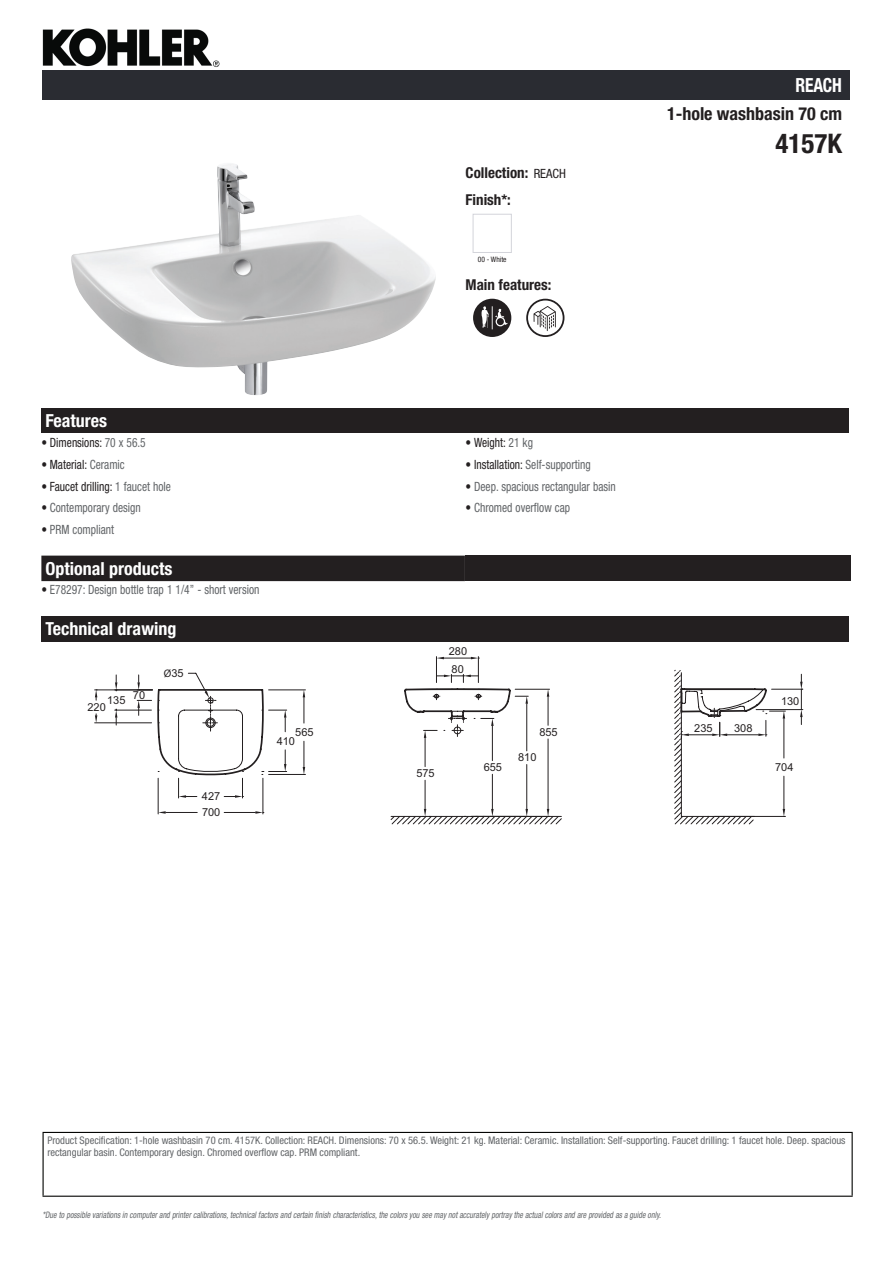
<style>
.page{position:relative;width:893px;height:1263px;background:#fff}
.page>*{position:absolute;margin:0;border:0;box-sizing:border-box;transform-origin:0 0}
.t1{font:700 condensed 27px "Helvetica Neue LT Std";color:#231f20}
.t2{font:700 condensed 19.5px "Helvetica Neue LT Std";letter-spacing:-.01em;color:#fff;scale:.9 1}
.t3{font:700 condensed 18px "Helvetica Neue LT Std";color:#fff}
.t4{font:700 condensed 18px "Helvetica Neue LT Std";color:#231f20}
.t5{font:700 condensed 15px/27.8px "Helvetica Neue LT Std";color:#231f20}
.t6{font:condensed 12.75px "Helvetica Neue LT Std";color:#626568;scale:.9 1}
.t7{font:condensed 12.75px "Helvetica Neue LT Std";color:#231f20;scale:.9 1}
.t8{font:10.95px "Arial";color:#231f20}
.t9{font:condensed 10.5px/12px "Helvetica Neue LT Std";color:#626568}
.t10{font:italic condensed 9px "Helvetica Neue LT Std";color:#626568;scale:.87 1}
.t11{font:condensed 7.5px "Helvetica Neue LT Std";color:#231f20}
.s1{font-weight:400;font-size:12.75px}
.s2{color:#626568}
.s3{color:#231f20}
.s4{font-family:"Myriad Pro"}
</style>
<div class="page">
<img style="left:42px;top:28px;width:188px;height:53px">
<img style="left:71px;top:163px;width:365px;height:232px">
<div style="left:473px;top:214px;width:39px;height:39px;border:1px solid #d3d4da"></div>
<svg style="left:473px;top:299px;width:38px;height:38px"></svg>
<svg style="left:526px;top:299px;width:38px;height:38px"></svg>
<div style="left:41px;top:408px;width:808px;height:25px;background:#231f20"></div>
<div style="left:41px;top:556px;width:424px;height:25px;background:#231f20"></div>
<div style="left:465px;top:556px;width:385px;height:25px;background:#231f20"></div>
<div style="left:41px;top:616px;width:808px;height:25px;background:#231f20"></div>
<svg style="left:179px;top:795px;width:7px;height:3px"></svg>
<svg style="left:235px;top:795px;width:8px;height:3px"></svg>
<hr style="left:158px;top:778px;width:1px;height:36px;background:#231f20">
<hr style="left:263px;top:778px;width:1px;height:36px;background:#231f20">
<hr style="left:166px;top:812px;width:31px;height:1px;background:#231f20">
<hr style="left:224px;top:812px;width:31px;height:1px;background:#231f20">
<svg style="left:158px;top:811px;width:8px;height:3px"></svg>
<svg style="left:255px;top:811px;width:9px;height:3px"></svg>
<hr style="left:95px;top:722px;width:57px;height:1px;background:#231f20">
<hr style="left:95px;top:689px;width:57px;height:1px;background:#231f20">
<svg style="left:95px;top:714px;width:2px;height:9px"></svg>
<svg style="left:95px;top:690px;width:2px;height:10px"></svg>
<hr style="left:115px;top:710px;width:36px;height:1px;background:#231f20">
<svg style="left:115px;top:709px;width:2px;height:16px"></svg>
<svg style="left:115px;top:675px;width:2px;height:16px"></svg>
<svg style="left:137px;top:700px;width:15px;height:15px"></svg>
<svg style="left:137px;top:675px;width:15px;height:16px"></svg>
<hr style="left:756px;top:709px;width:47px;height:1px;background:#231f20">
<hr style="left:772px;top:689px;width:31px;height:1px;background:#231f20">
<svg style="left:800px;top:674px;width:3px;height:50px"></svg>
<svg style="left:188px;top:672px;width:16px;height:15px"></svg>
<svg style="left:390px;top:657px;width:395px;height:167px"></svg>
<svg style="left:157px;top:687px;width:611px;height:89px"></svg>
<div style="left:43px;top:71px;width:807px;height:29px;background:#2a2c32"></div>
<hr style="left:43px;top:1132px;width:810px;height:1px;background:#040503">
<hr style="left:43px;top:1133px;width:1px;height:62px;background:#040503">
<hr style="left:852px;top:1133px;width:1px;height:62px;background:#040503">
<hr style="left:43px;top:1195px;width:810px;height:2px;background:#040503">
<h2 class="t2" style="left:795px;top:74px;width:53px">REACH</h2>
<h3 class="t4" style="left:667px;top:103px;width:177px">1-hole washbasin 70 cm</h3>
<h3 class="t5" style="left:466px;top:158px;width:102px">Collection: <span class="s1">REACH<br></span>Finish*:</h3>
<p class="t11" style="left:478px;top:255px;width:30px">00 - White</p>
<h3 class="t5" style="left:466px;top:271px;width:87px">Main features:</h3>
<h3 class="t3" style="left:46px;top:410px;width:63px">Features</h3>
<p class="t7" style="left:41px;top:435px;width:117px">• Dimensions: <span class="s2">70 x 56.5</span></p>
<p class="t7" style="left:466px;top:435px;width:76px">• Weight: <span class="s2">21 kg</span></p>
<p class="t7" style="left:41px;top:457px;width:94px">• Material: <span class="s2">Ceramic</span></p>
<p class="t6" style="left:466px;top:457px;width:140px"><span class="s3">• Installation:</span> Self-supporting</p>
<p class="t7" style="left:41px;top:479px;width:145px">• Faucet drilling: <span class="s2">1 faucet hole</span></p>
<p class="t6" style="left:466px;top:479px;width:168px"><span class="s3">•</span> Deep. spacious rectangular basin</p>
<p class="t6" style="left:41px;top:501px;width:112px"><span class="s3">•</span> Contemporary design</p>
<p class="t6" style="left:466px;top:501px;width:118px"><span class="s3">•</span> Chromed overflow cap</p>
<p class="t6" style="left:41px;top:522px;width:82px"><span class="s3">•</span> PRM compliant</p>
<h3 class="t3" style="left:46px;top:557px;width:128px">Optional products</h3>
<p class="t6" style="left:41px;top:583px;width:244px"><span class="s3">•</span> E78297: Design bottle trap 1 1/4’’ - short version</p>
<h3 class="t3" style="left:46px;top:618px;width:132px">Technical drawing</h3>
<p class="t8" style="left:107px;top:693px;width:39px">135 70</p>
<p class="t8" style="left:88px;top:700px;width:20px">220</p>
<p class="t8" style="left:164px;top:666px;width:21px"><span class="s4">Ø</span>35</p>
<p class="t8" style="left:202px;top:789px;width:20px">427</p>
<p class="t8" style="left:202px;top:805px;width:20px">700</p>
<p class="t8" style="left:295px;top:725px;width:20px">565</p>
<p class="t8" style="left:277px;top:733px;width:20px">410</p>
<p class="t8" style="left:449px;top:644px;width:20px">280</p>
<p class="t8" style="left:452px;top:662px;width:14px">80</p>
<p class="t8" style="left:416px;top:766px;width:20px">575</p>
<p class="t8" style="left:484px;top:760px;width:20px">655</p>
<p class="t8" style="left:539px;top:725px;width:20px">855</p>
<p class="t8" style="left:518px;top:750px;width:20px">810</p>
<h1 class="t1" style="left:776px;top:127px;width:68px">4157K</h1>
<p class="t8" style="left:694px;top:721px;width:20px">235</p>
<p class="t8" style="left:734px;top:721px;width:20px">308</p>
<p class="t8" style="left:781px;top:694px;width:20px">130</p>
<p class="t8" style="left:775px;top:760px;width:20px">704</p>
<p class="t9" style="left:47px;top:1134px;width:800px">Product Specification: 1-hole washbasin 70 cm. 4157K. Collection: REACH. Dimensions: 70 x 56.5. Weight: 21 kg. Material: Ceramic. Installation: Self-supporting. Faucet drilling: 1 faucet hole. Deep. spacious rectangular basin. Contemporary design. Chromed overflow cap. PRM compliant.</p>
<p class="t10" style="left:43px;top:1210px;width:714px">*Due to possible variationsin computerand printercalibrations,technicalfactorsand certain finish characteristics,the colorsyou see maynotaccuratelyportraythe actualcolorsand are provided asa guide only.</p>
</div>
